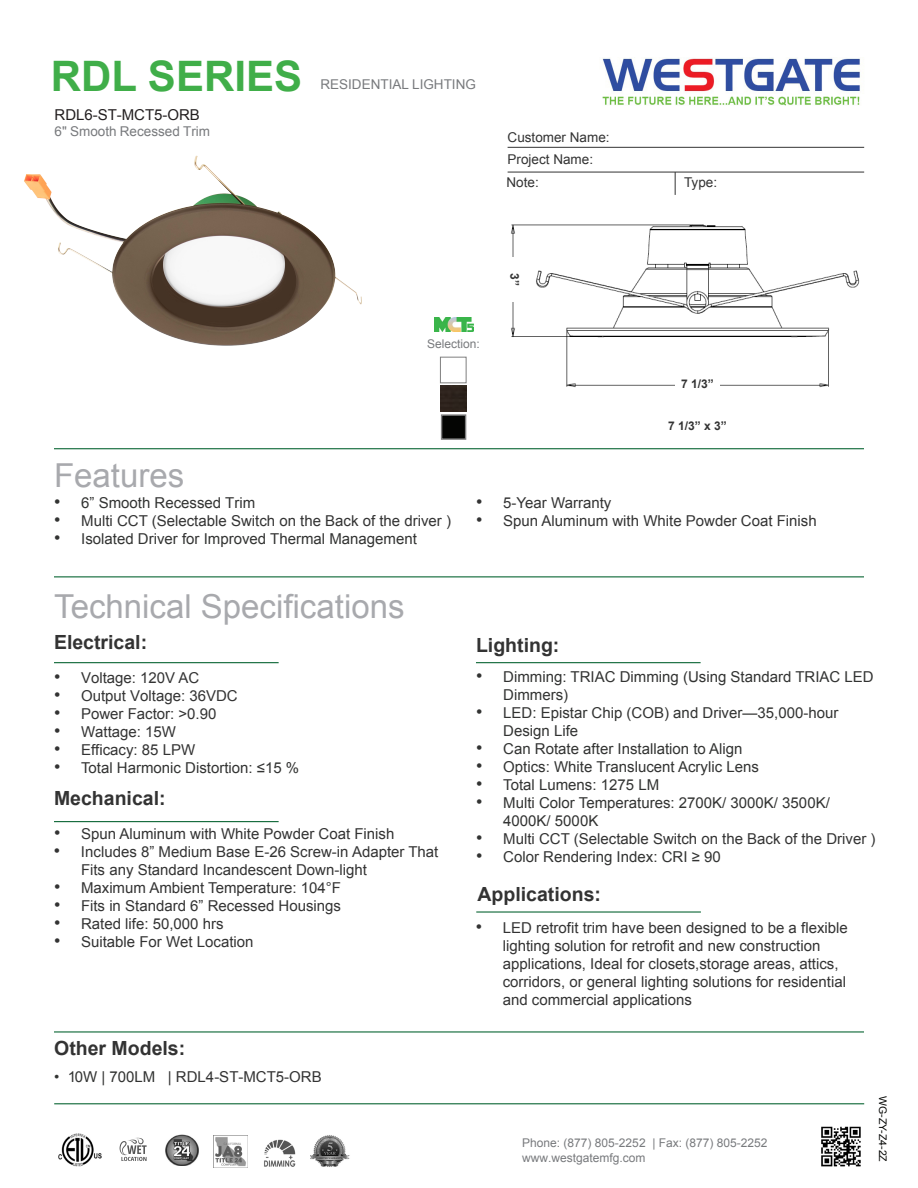
<style>
.page{position:relative;width:918px;height:1188px;background:#fff}
.page>*{position:absolute;margin:0;border:0;box-sizing:border-box;transform-origin:0 0}
.t1{font:700 42px "Arial";color:#40ae49}
.t2{font:33px "Arial";color:#a8a9ad}
.t3{font:700 19.5px "Arial";color:#333}
.t4{font:15px/18px "Arial";color:#333}
.t5{font:15px/18px "Arial";color:#323332}
.t6{font:15px/18px "Arial";color:#333}
.t7{font:15px "Arial";color:#231f20}
.t8{font:13.5px "Arial";color:#787a7d}
.t9{font:13.5px "Arial";color:#333}
.t10{font:12px/14.4px "Arial";color:#787a7d}
.t11{font:700 12px "Arial";color:#333}
.t12{font:12px "Arial";color:#787a7d}
.t13{font:10.5px "Arial";color:#040503}
.s1{font-style:inherit}
.s2{font-size:18px}
.s3{font-size:18px;color:#323332}
.s4{font-size:18px;color:#333}
.s5{color:#323332}
</style>
<div class="page">
<hr style="left:54px;top:448px;width:810px;height:1px;background:#0d6736">
<hr style="left:508px;top:147px;width:356px;height:1px;background:#333">
<svg style="left:675px;top:173px;width:1px;height:22px"></svg>
<hr style="left:508px;top:172px;width:356px;height:1px;background:#333">
<hr style="left:54px;top:576px;width:810px;height:1px;background:#0d6736">
<hr style="left:54px;top:662px;width:225px;height:1px;background:#0d6736">
<hr style="left:476px;top:662px;width:225px;height:1px;background:#0d6736">
<hr style="left:54px;top:821px;width:225px;height:1px;background:#0d6736">
<img style="left:602px;top:58px;width:258px;height:48px">
<hr style="left:54px;top:1103px;width:810px;height:1px;background:#0d6736">
<img style="left:821px;top:1126px;width:40px;height:41px">
<hr style="left:476px;top:911px;width:225px;height:2px;background:#0d6736">
<hr style="left:54px;top:1031px;width:810px;height:2px;background:#0d6736">
<img style="left:24px;top:155px;width:338px;height:191px">
<img style="left:511px;top:224px;width:349px;height:164px">
<div style="left:506px;top:258px;width:13px;height:44px;background:#fff"></div>
<div style="left:676px;top:379px;width:44px;height:13px;background:#fff"></div>
<img style="left:435px;top:318px;width:38px;height:13px">
<div style="left:440px;top:357px;width:26px;height:26px;background:#fff;border:1px solid #7f7f7f"></div>
<img style="left:441px;top:386px;width:25px;height:25px">
<div style="left:441px;top:414px;width:25px;height:26px;background:#040503;border:1px solid #7f7f7f"></div>
<img style="left:58px;top:1134px;width:44px;height:33px">
<img style="left:264px;top:1139px;width:32px;height:28px">
<img style="left:119px;top:1137px;width:28px;height:24px">
<img style="left:214px;top:1135px;width:33px;height:32px">
<img style="left:310px;top:1135px;width:40px;height:32px">
<img style="left:165px;top:1134px;width:34px;height:32px">
<h1 class="t1" style="left:51px;top:48px;width:253px">RDL SERIES</h1>
<p class="t7" style="left:55px;top:104px;width:147px">RDL6-ST-MCT5<span class="s1">-ORB</span></p>
<p class="t8" style="left:55px;top:122px;width:157px">6" Smooth Recessed Trim</p>
<p class="t8" style="left:320px;top:75px;width:157px">RESIDENTIAL LIGHTING</p>
<p class="t9" style="left:508px;top:128px;width:104px">Customer Name:</p>
<p class="t9" style="left:508px;top:150px;width:87px">Project Name:</p>
<p class="t9" style="left:507px;top:173px;width:34px">Note:</p>
<p class="t9" style="left:684px;top:173px;width:35px">Type:</p>
<p class="t2" style="left:54px;top:454px;width:132px">Features</p>
<p class="t12" style="left:427px;top:336px;width:54px">Selection:</p>
<p class="t11" style="left:523px;top:273px;width:14px;rotate:90deg">3”</p>
<p class="t11" style="left:681px;top:376px;width:34px">7 1/3”</p>
<p class="t11" style="left:668px;top:418px;width:60px">7 1/3” x 3”</p>
<p class="t5" style="left:54px;top:494px;width:202px"><span class="s2">•</span> 6” Smooth Recessed Trim</p>
<p class="t4" style="left:54px;top:512px;width:398px"><span class="s3">•</span> Multi CCT (Selectable Switch on the Back of the driver )</p>
<p class="t5" style="left:54px;top:530px;width:364px"><span class="s2">•</span> Isolated Driver for Improved Thermal Management</p>
<p class="t2" style="left:54px;top:585px;width:352px">Technical Specifications</p>
<p class="t3" style="left:54px;top:629px;width:95px">Electrical:</p>
<p class="t4" style="left:54px;top:669px;width:147px"><span class="s2">•</span> Voltage: 120V AC</p>
<p class="t4" style="left:54px;top:687px;width:185px"><span class="s2">•</span> Output Voltage: 36VDC</p>
<p class="t4" style="left:54px;top:705px;width:164px"><span class="s2">•</span> Power Factor: &gt;0.90</p>
<p class="t4" style="left:54px;top:723px;width:124px"><span class="s2">•</span> Wattage: 15W</p>
<p class="t4" style="left:54px;top:741px;width:143px"><span class="s2">•</span> Efficacy: 85 LPW</p>
<p class="t5" style="left:54px;top:759px;width:247px"><span class="s4">•</span> Total Harmonic Distortion: ≤15 %</p>
<p class="t3" style="left:54px;top:785px;width:113px">Mechanical:</p>
<p class="t4" style="left:54px;top:825px;width:342px"><span class="s2">•</span> Spun Aluminum with White Powder Coat Finish</p>
<p class="t4" style="left:81px;top:843px;width:359px;text-indent:-27px"><span class="s2">•</span> Includes 8” Medium Base E-26 Screw-in Adapter That<br>Fits any Standard Incandescent Down-light</p>
<p class="t4" style="left:54px;top:879px;width:289px"><span class="s2">•</span> Maximum Ambient Temperature: 104°F</p>
<p class="t4" style="left:54px;top:897px;width:289px"><span class="s2">•</span> Fits in Standard 6” Recessed Housings</p>
<p class="t4" style="left:54px;top:915px;width:171px"><span class="s2">•</span> Rated life: 50,000 hrs</p>
<p class="t4" style="left:54px;top:933px;width:201px"><span class="s2">•</span> Suitable For Wet Location</p>
<p class="t3" style="left:54px;top:1035px;width:133px">Other Models:</p>
<p class="t4" style="left:54px;top:1068px;width:269px"><span class="s5">• 10W | 700LM</span> | RDL4-ST-MCT5<span class="s1">-ORB</span></p>
<p class="t4" style="left:476px;top:494px;width:137px"><span class="s2">•</span> 5-Year Warranty</p>
<p class="t4" style="left:476px;top:512px;width:342px"><span class="s2">•</span> Spun Aluminum with White Powder Coat Finish</p>
<p class="t3" style="left:476px;top:632px;width:85px">Lighting:</p>
<p class="t5" style="left:503px;top:668px;width:372px;text-indent:-27px"><span class="s2">•</span> Dimming: TRIAC Dimming (Using Standard TRIAC LED<br>Dimmers)</p>
<p class="t5" style="left:503px;top:704px;width:337px;text-indent:-27px"><span class="s2">•</span> LED: Epistar Chip (COB) and Driver—35,000-hour<br>Design Life</p>
<p class="t5" style="left:476px;top:740px;width:268px"><span class="s2">•</span> Can Rotate after Installation to Align</p>
<p class="t5" style="left:476px;top:758px;width:284px"><span class="s2">•</span> Optics: White Translucent Acrylic Lens</p>
<p class="t5" style="left:476px;top:776px;width:184px"><span class="s2">•</span> Total Lumens: 1275 LM</p>
<p class="t5" style="left:503px;top:794px;width:328px;text-indent:-27px"><span class="s2">•</span> Multi Color Temperatures: 2700K/ 3000K/ 3500K/<br>4000K/ 5000K</p>
<p class="t4" style="left:476px;top:830px;width:401px"><span class="s3">•</span> Multi CCT (Selectable Switch on the Back of the Driver )</p>
<p class="t5" style="left:476px;top:848px;width:246px"><span class="s2">•</span> Color Rendering Index: CRI ≥ 90</p>
<p class="t3" style="left:478px;top:881px;width:125px">Applications:</p>
<p class="t6" style="left:503px;top:919px;width:347px;text-indent:-27px"><span class="s2">•</span> LED retrofit trim have been designed to be a <span class="s1">flexible </span>lighting solution for retrofit and new <span class="s1">construction </span>applications, Ideal for closets,storage areas, attics, corridors, or general lighting solutions for residential and commercial applications</p>
<p class="t10" style="left:522px;top:1136px;width:247px">Phone: (877) 805-2252 | Fax: (877) 805-2252 www.westgatemfg.com</p>
<p class="t13" style="left:890px;top:1096px;width:67px;rotate:90deg">WG-ZY-Z4-2Z</p>
</div>
